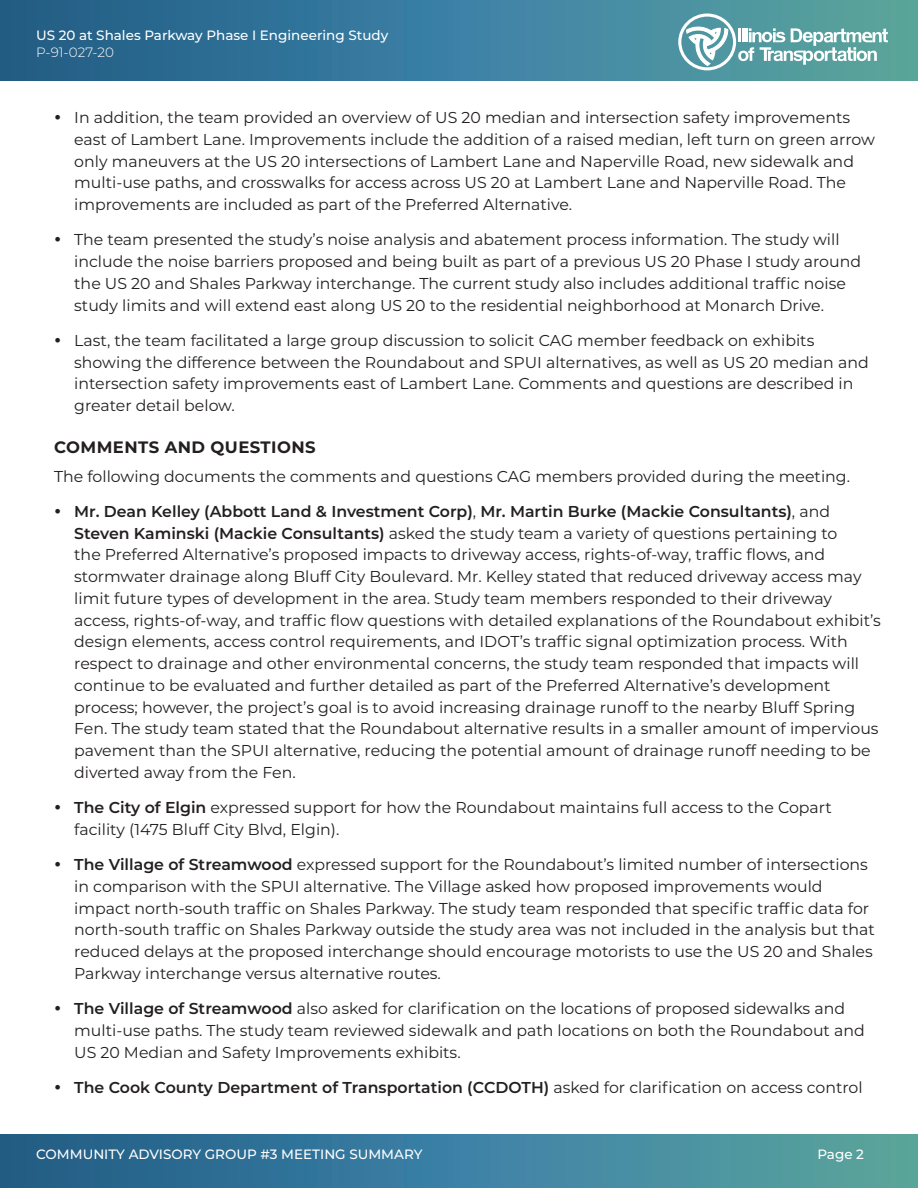
<style>
.page{position:relative;width:918px;height:1188px;background:#fff}
.page>*{position:absolute;margin:0;border:0;box-sizing:border-box;transform-origin:0 0}
.Heading_2{font:700 16.5px "Montserrat";letter-spacing:.025em;color:#231f20}
.t1{font:15.75px/21.8px "Montserrat";color:#231f20}
.t2{font:600 15.75px "Montserrat";color:#231f20}
.t3{font:500 13.5px "Montserrat";color:#fff}
.t4{font:300 13.5px "Montserrat";color:#fff}
.s1{font-weight:600}
.s2{font-weight:400}
</style>
<div class="page">
<div style="left:0;top:1134px;width:918px;height:54px;background:linear-gradient(to right,#1f5b8f,#5ba6a7)"></div>
<div style="left:0;top:0;width:918px;height:81px;background:linear-gradient(to right,#1f5b8f,#5ba6a7)"></div>
<svg style="left:678px;top:14px;width:210px;height:56px"></svg>
<p class="t3" style="left:36px;top:26px;width:354px">US 20 at Shales Parkway Phase I Engineering Study</p>
<p class="t4" style="left:36px;top:43px;width:79px">P-91-027-20</p>
<p class="t1" style="left:74px;top:106px;width:802px">In addition, the team provided an overview of US 20 median and intersection safety improvements east of Lambert Lane. Improvements include the addition of a raised median, left turn on green arrow only maneuvers at the US 20 intersections of Lambert Lane and Naperville Road, new sidewalk and multi-use paths, and crosswalks for access across US 20 at Lambert Lane and Naperville Road. The improvements are included as part of the Preferred Alternative.</p>
<p class="t1" style="left:74px;top:228px;width:788px">The team presented the study’s noise analysis and abatement process information. The study will include the noise barriers proposed and being built as part of a previous US 20 Phase I study around the US 20 and Shales Parkway interchange. The current study also includes additional traffic noise study limits and will extend east along US 20 to the residential neighborhood at Monarch Drive.</p>
<p class="t1" style="left:74px;top:329px;width:796px">Last, the team facilitated a large group discussion to solicit CAG member feedback on exhibits showing the difference between the Roundabout and SPUI alternatives, as well as US 20 median and intersection safety improvements east of Lambert Lane. Comments and questions are described in greater detail below.</p>
<p class="Heading_2" style="left:54px;top:435px;width:263px">COMMENTS AND QUESTIONS</p>
<p class="t1" style="left:54px;top:465px;width:798px">The following documents the comments and questions CAG members provided during the meeting.</p>
<p class="t1" style="left:74px;top:500px;width:808px"><span class="s1">Mr. Dean Kelley (Abbott Land &amp; Investment Corp)</span>, <span class="s1">Mr. Martin Burke (Mackie Consultants)</span>, and <span class="s1">Steven Kaminski (Mackie Consultants)</span> asked the study team a variety of questions pertaining to<br>the Preferred Alternative’s proposed impacts to driveway access, rights-of-way, traffic flows, and stormwater drainage along Bluff City Boulevard. Mr. Kelley stated that reduced driveway access may limit future types of development in the area. Study team members responded to their driveway access, rights-of-way, and traffic flow questions with detailed explanations of the Roundabout exhibit’s design elements, access control requirements, and IDOT’s traffic signal optimization process. With respect to drainage and other environmental concerns, the study team responded that impacts will continue to be evaluated and further detailed as part of the Preferred Alternative’s development process; however, the project’s goal is to avoid increasing drainage runoff to the nearby Bluff Spring Fen. The study team stated that the Roundabout alternative results in a smaller amount of impervious pavement than the SPUI alternative, reducing the potential amount of drainage runoff needing to be diverted away from the Fen.</p>
<p class="t1" style="left:74px;top:796px;width:759px"><span class="s1">The City of Elgin</span> expressed support for how the Roundabout maintains full access to the Copart facility (1475 Bluff City Blvd, Elgin).</p>
<p class="t1" style="left:74px;top:853px;width:802px"><span class="s1">The Village of Streamwood</span> expressed support for the Roundabout’s limited number of intersections in comparison with the SPUI alternative. The Village asked how proposed improvements would impact north-south traffic on Shales Parkway. The study team responded that specific traffic data for north-south traffic on Shales Parkway outside the study area was not included in the analysis but that reduced delays at the proposed interchange should encourage motorists to use the US 20 and Shales Parkway interchange versus alternative routes.</p>
<p class="t1" style="left:74px;top:997px;width:792px"><span class="s1">The Village of Streamwood</span> also asked for clarification on the locations of proposed sidewalks and multi-use paths. The study team reviewed sidewalk and path locations on both the Roundabout and<br>US 20 Median and Safety Improvements exhibits.</p>
<p class="t2" style="left:74px;top:1076px;width:790px">The Cook County Department of Transportation (CCDOTH) <span class="s2">asked for clarification on access control</span></p>
<p class="t3" style="left:36px;top:1145px;width:388px">COMMUNITY ADVISORY GROUP #3 MEETING SUMMARY</p>
<p class="t3" style="left:817px;top:1145px;width:48px">Page 2</p>
</div>
